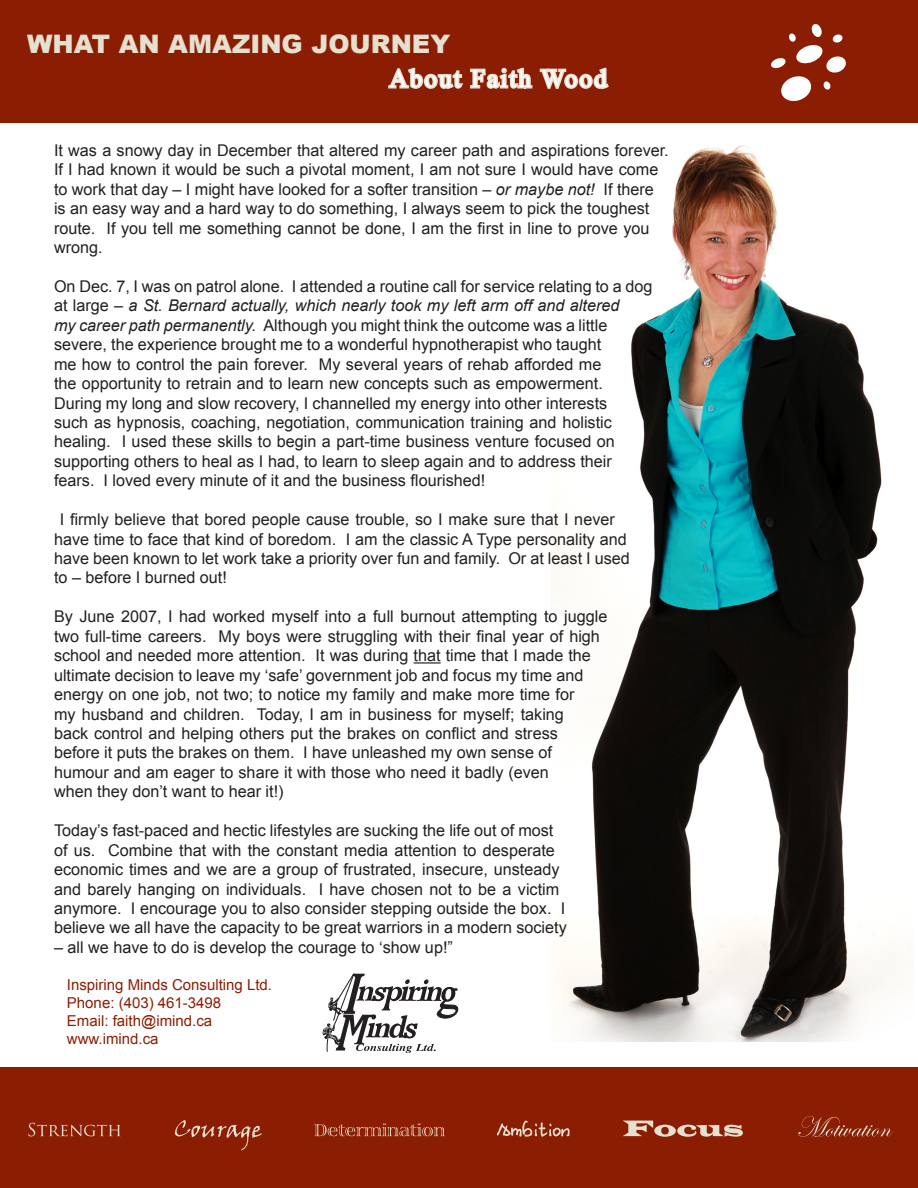
<style>
.page{position:relative;width:918px;height:1188px;background:#fff}
.page>*{position:absolute;margin:0;border:0;box-sizing:border-box;transform-origin:0 0}
.t1{font:900 25.5px "Arial";color:#e6e0d1}
.t2{font:25.5px "Times New Roman";letter-spacing:.075em;color:#fff}
.t3{font:16.2px/19.5px "Arial";color:#231f20}
.t4{font:15px "Arial";color:#8b1e02}
.s1{font-style:italic}
</style>
<div class="page">
<div style="left:0;top:0;width:918px;height:122px;background:#8b1e02"></div>
<div style="left:0;top:1068px;width:918px;height:120px;background:#8b1e02"></div>
<svg style="left:29px;top:1116px;width:864px;height:34px"></svg>
<svg style="left:322px;top:974px;width:136px;height:79px"></svg>
<svg style="left:388px;top:67px;width:221px;height:22px"></svg>
<svg style="left:771px;top:24px;width:75px;height:77px"></svg>
<img style="left:552px;top:145px;width:361px;height:897px">
<hr style="left:414px;top:662px;width:27px;height:2px;background:#231f20">
<p class="t1" style="left:27px;top:25px;width:425px">WHAT AN AMAZING JOURNEY</p>
<p class="t2" style="left:389px;top:61px;width:219px">About Faith Wood</p>
<p class="t3" style="left:54px;top:141px;width:616px">It was a snowy day in December that altered my career path and aspirations forever.<br>If I had known it would be such a pivotal moment, I am not sure I would have come to work that day – I might have looked for a softer transition – <span class="s1">or maybe not!</span> If there is an easy way and a hard way to do something, I always seem to pick the toughest route. If you tell me something cannot be done, I am the first in line to prove you wrong.</p>
<p class="t3" style="left:54px;top:277px;width:600px">On Dec. 7, I was on patrol alone. I attended a routine call for service relating to a dog at large – <span class="s1">a St. Bernard actually, which nearly took my left arm off and altered<br>my career path permanently.</span> Although you might think the outcome was a little severe, the experience brought me to a wonderful hypnotherapist who taught<br>me how to control the pain forever. My several years of rehab afforded me<br>the opportunity to retrain and to learn new concepts such as empowerment.<br>During my long and slow recovery, I channelled my energy into other interests<br>such as hypnosis, coaching, negotiation, communication training and holistic healing. I used these skills to begin a part-time business venture focused on supporting others to heal as I had, to learn to sleep again and to address their fears. I loved every minute of it and the business flourished!</p>
<p class="t3" style="left:54px;top:510px;width:577px;text-indent:6px">I firmly believe that bored people cause trouble, so I make sure that I never have time to face that kind of boredom. I am the classic A Type personality and have been known to let work take a priority over fun and family. Or at least I used to – before I burned out!</p>
<p class="t3" style="left:54px;top:607px;width:555px">By June 2007, I had worked myself into a full burnout attempting to juggle two full-time careers. My boys were struggling with their final year of high school and needed more attention. It was during that time that I made the ultimate decision to leave my ‘safe’ government job and focus my time and energy on one job, not two; to notice my family and make more time for<br>my husband and children. Today, I am in business for myself; taking<br>back control and helping others put the brakes on conflict and stress before it puts the brakes on them. I have unleashed my own sense of humour and am eager to share it with those who need it badly (even<br>when they don’t want to hear it!)</p>
<p class="t3" style="left:54px;top:821px;width:514px">Today’s fast-paced and hectic lifestyles are sucking the life out of most of us. Combine that with the constant media attention to desperate economic times and we are a group of frustrated, insecure, unsteady and barely hanging on individuals. I have chosen not to be a victim anymore. I encourage you to also consider stepping outside the box. I believe we all have the capacity to be great warriors in a modern society</p>
<p class="t3" style="left:54px;top:938px;width:400px">– all we have to do is develop the courage to ‘show up!”</p>
<p class="t4" style="left:67px;top:975px;width:207px">Inspiring Minds Consulting Ltd.</p>
<p class="t4" style="left:67px;top:993px;width:156px">Phone: (403) 461-3498</p>
<p class="t4" style="left:67px;top:1011px;width:147px">Email: faith@imind.ca</p>
<p class="t4" style="left:67px;top:1029px;width:93px">www.imind.ca</p>
</div>
